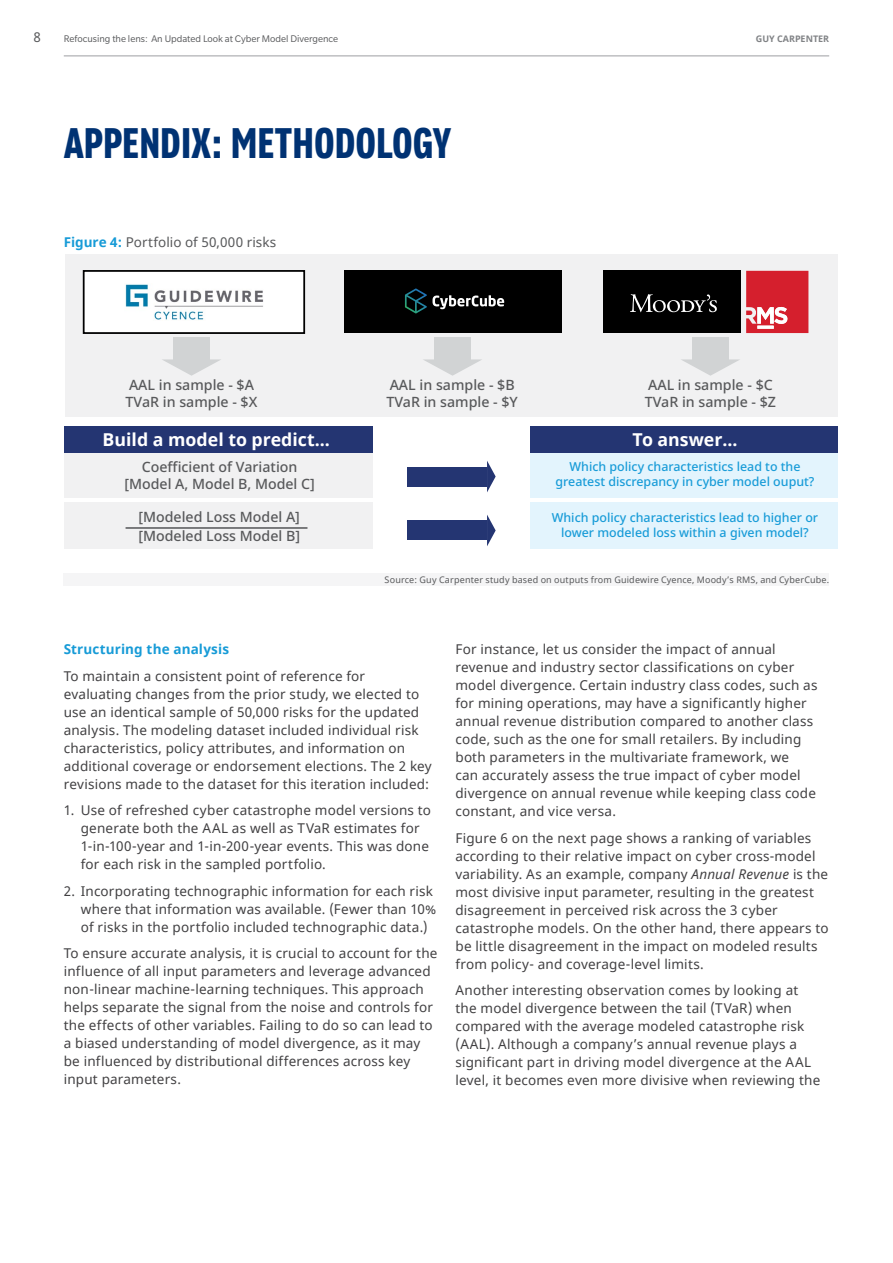
<style>
.page{position:relative;width:893px;height:1263px;background:#fff}
.page>*{position:absolute;margin:0;border:0;box-sizing:border-box;transform-origin:0 0}
.t1{font:700 39px "MMC Display Condensed";color:#003273}
.t2{font:700 17.7px "Noto Sans";color:#fff}
.t3{font:500 14.25px/17.1px "Noto Sans";color:#58595b}
.t4{font:13.5px/18px "Noto Sans";letter-spacing:.015em;color:#414042}
.t5{font:13.5px "Noto Sans";letter-spacing:.005em;color:#58595b}
.t6{font:700 13.5px "Noto Sans";letter-spacing:.01em;color:#179bd7}
.t7{font:500 12.45px/14.9px "Noto Sans";color:#199cd8;text-align:center}
.t8{font:10.5px "Slate Pro";color:#58595b}
.t9{font:9px "Noto Sans";letter-spacing:.02em;color:#58595b}
.t10{font:700 9px "Noto Sans";color:#808285}
.s1{font-weight:700;color:#179bd7}
.s2{font-style:italic}
</style>
<div class="page">
<hr style="left:64px;top:56px;width:765px;height:1px;background:#9d9fa2">
<div style="left:64px;top:574px;width:765px;height:12px;background:#f5f5f6"></div>
<div style="left:65px;top:254px;width:772px;height:163px;background:#f1f1f2"></div>
<div style="left:64px;top:451px;width:308px;height:46px;background:#f1f1f2"></div>
<div style="left:64px;top:503px;width:308px;height:46px;background:#f1f1f2"></div>
<div style="left:84px;top:271px;width:220px;height:62px;background:#fff"></div>
<div style="left:83px;top:270px;width:222px;height:64px;border:2px solid #000"></div>
<div style="left:344px;top:271px;width:217px;height:62px;background:#000"></div>
<div style="left:603px;top:271px;width:137px;height:62px;background:#000"></div>
<svg style="left:433px;top:295px;width:71px;height:14px"></svg>
<svg style="left:405px;top:288px;width:22px;height:25px"></svg>
<svg style="left:630px;top:294px;width:87px;height:18px"></svg>
<svg style="left:746px;top:271px;width:62px;height:62px;background:#d93b47"></svg>
<div style="left:174px;top:337px;width:36px;height:22px;background:#d1d3d4"></div>
<svg style="left:162px;top:359px;width:59px;height:17px"></svg>
<div style="left:407px;top:467px;width:80px;height:19px;background:#243572"></div>
<svg style="left:487px;top:461px;width:9px;height:31px"></svg>
<div style="left:407px;top:521px;width:80px;height:19px;background:#243572"></div>
<svg style="left:487px;top:515px;width:9px;height:31px"></svg>
<div style="left:434px;top:337px;width:37px;height:22px;background:#d1d3d4"></div>
<svg style="left:423px;top:359px;width:59px;height:17px"></svg>
<div style="left:692px;top:337px;width:36px;height:22px;background:#d1d3d4"></div>
<svg style="left:681px;top:359px;width:59px;height:17px"></svg>
<div style="left:64px;top:426px;width:308px;height:27px;background:#243572"></div>
<div style="left:530px;top:451px;width:307px;height:46px;background:#e3f4fd"></div>
<div style="left:530px;top:503px;width:307px;height:46px;background:#e3f4fd"></div>
<div style="left:530px;top:426px;width:307px;height:27px;background:#243572"></div>
<hr style="left:126px;top:527px;width:181px;height:2px;background:#58595b">
<img style="left:125px;top:284px;width:138px;height:36px">
<p class="t5" style="left:33px;top:28px;width:9px">8</p>
<p class="t8" style="left:64px;top:33px;width:276px">Refocusing the lens: An Updated Look at Cyber Model Divergence</p>
<p class="t10" style="left:756px;top:32px;width:75px">GUY CARPENTER</p>
<h1 class="t1" style="left:64px;top:116px;width:389px">APPENDIX: METHODOLOGY</h1>
<p class="t5" style="left:64px;top:233px;width:214px"><span class="s1">Figure 4:</span> Portfolio of 50,000 risks</p>
<p class="t3" style="left:126px;top:376px;width:133px">AAL in sample - $A<br>TVaR in sample - $X</p>
<p class="t3" style="left:386px;top:376px;width:133px">AAL in sample - $B<br>TVaR in sample - $Y</p>
<p class="t3" style="left:645px;top:376px;width:133px">AAL in sample - $C<br>TVaR in sample - $Z</p>
<h2 class="t2" style="left:103px;top:427px;width:229px">Build a model to predict...</h2>
<h2 class="t2" style="left:632px;top:427px;width:107px">To answer...</h2>
<p class="t7" style="left:555px;top:460px;width:260px">Which policy characteristics lead to the greatest discrepancy in cyber model ouput?</p>
<p class="t7" style="left:552px;top:511px;width:268px">Which policy characteristics lead to higher or lower modeled loss within a given model?</p>
<p class="t3" style="left:124px;top:459px;width:192px;text-align:center">Coefficient of Variation [Model A, Model B, Model C]</p>
<p class="t3" style="left:138px;top:507px;width:163px;line-height:19.5px">[Modeled Loss Model A] [Modeled Loss Model B]</p>
<p class="t9" style="left:385px;top:574px;width:446px">Source: Guy Carpenter study based on outputs from Guidewire Cyence, Moody’s RMS, and CyberCube.</p>
<p class="t6" style="left:64px;top:640px;width:167px">Structuring the analysis</p>
<p class="t4" style="left:64px;top:667px;width:370px">To maintain a consistent point of reference for evaluating changes from the prior study, we elected to use an identical sample of 50,000 risks for the updated analysis. The modeling dataset included individual risk characteristics, policy attributes, and information on additional coverage or endorsement elections. The 2 key revisions made to the dataset for this iteration included:</p>
<p class="t4" style="left:81px;top:802px;width:352px;text-indent:-17px">1. Use of refreshed cyber catastrophe model versions to generate both the AAL as well as TVaR estimates for 1-in-100-year and 1-in-200-year events. This was done for each risk in the sampled portfolio.</p>
<p class="t4" style="left:81px;top:882px;width:357px;text-indent:-17px">2. Incorporating technographic information for each risk where that information was available. (Fewer than 10% of risks in the portfolio included technographic data.)</p>
<p class="t4" style="left:64px;top:945px;width:375px">To ensure accurate analysis, it is crucial to account for the influence of all input parameters and leverage advanced non-linear machine-learning techniques. This approach helps separate the signal from the noise and controls for the effects of other variables. Failing to do so can lead to a biased understanding of model divergence, as it may be influenced by distributional differences across key input parameters.</p>
<p class="t4" style="left:455px;top:641px;width:363px">For instance, let us consider the impact of annual revenue and industry sector classifications on cyber model divergence. Certain industry class codes, such as for mining operations, may have a significantly higher annual revenue distribution compared to another class code, such as the one for small retailers. By including both parameters in the multivariate framework, we<br>can accurately assess the true impact of cyber model divergence on annual revenue while keeping class code constant, and vice versa.</p>
<p class="t4" style="left:455px;top:829px;width:375px">Figure 6 on the next page shows a ranking of variables according to their relative impact on cyber cross-model variability. As an example, company <span class="s2">Annual Revenue</span> is the most divisive input parameter, resulting in the greatest disagreement in perceived risk across the 3 cyber catastrophe models. On the other hand, there appears to be little disagreement in the impact on modeled results from policy- and coverage-level limits.</p>
<p class="t4" style="left:455px;top:982px;width:366px">Another interesting observation comes by looking at the model divergence between the tail (TVaR) when compared with the average modeled catastrophe risk (AAL). Although a company’s annual revenue plays a significant part in driving model divergence at the AAL level, it becomes even more divisive when reviewing the</p>
</div>
